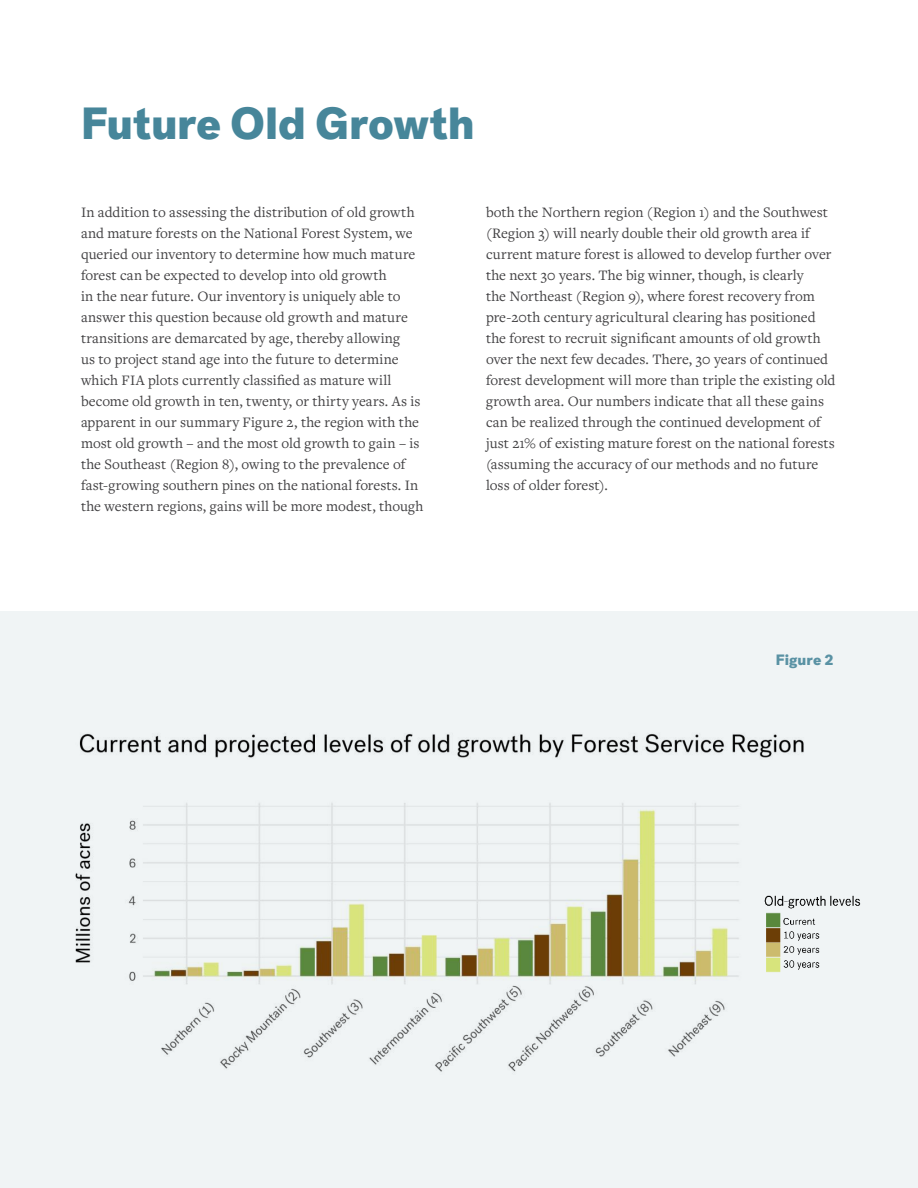
<style>
.page{position:relative;width:918px;height:1188px;background:#fff}
.page>*{position:absolute;margin:0;border:0;box-sizing:border-box;transform-origin:0 0}
.t1{font:900 45px "Post Grotesk";letter-spacing:-.01em;color:#47869a}
.t2{font:15px/21px "Freight Text Pro";letter-spacing:.005em;color:#414042}
.t3{font:900 15px "Post Grotesk";letter-spacing:.005em;color:#5a92a4}
</style>
<div class="page">
<div style="left:0;top:611px;width:918px;height:577px;background:#f0f4f5"></div>
<img style="left:75px;top:733px;width:729px;height:339px">
<img style="left:762px;top:912px;width:21px;height:63px">
<img style="left:764px;top:893px;width:20px;height:16px">
<img style="left:784px;top:893px;width:4px;height:16px">
<img style="left:788px;top:893px;width:73px;height:16px">
<img style="left:784px;top:915px;width:32px;height:13px">
<img style="left:784px;top:929px;width:36px;height:12px">
<img style="left:784px;top:943px;width:36px;height:13px">
<img style="left:784px;top:958px;width:36px;height:12px">
<h1 class="t1" style="left:81px;top:95px;width:395px">Future Old Growth</h1>
<p class="t2" style="left:81px;top:201px;width:344px">In addition to assessing the distribution of old growth and mature forests on the National Forest System, we queried our inventory to determine how much mature forest can be expected to develop into old growth<br>in the near future. Our inventory is uniquely able to answer this question because old growth and mature transitions are demarcated by age, thereby allowing<br>us to project stand age into the future to determine which FIA plots currently classified as mature will become old growth in ten, twenty, or thirty years. As is apparent in our summary Figure 2, the region with the most old growth – and the most old growth to gain – is the Southeast (Region 8), owing to the prevalence of fast-growing southern pines on the national forests. In the western regions, gains will be more modest, though</p>
<p class="t2" style="left:486px;top:201px;width:351px">both the Northern region (Region 1) and the Southwest (Region 3) will nearly double their old growth area if current mature forest is allowed to develop further over the next 30 years. The big winner, though, is clearly<br>the Northeast (Region 9), where forest recovery from pre-20th century agricultural clearing has positioned the forest to recruit significant amounts of old growth over the next few decades. There, 30 years of continued forest development will more than triple the existing old growth area. Our numbers indicate that all these gains can be realized through the continued development of just 21% of existing mature forest on the national forests (assuming the accuracy of our methods and no future loss of older forest).</p>
<p class="t3" style="left:776px;top:650px;width:59px">Figure 2</p>
</div>
